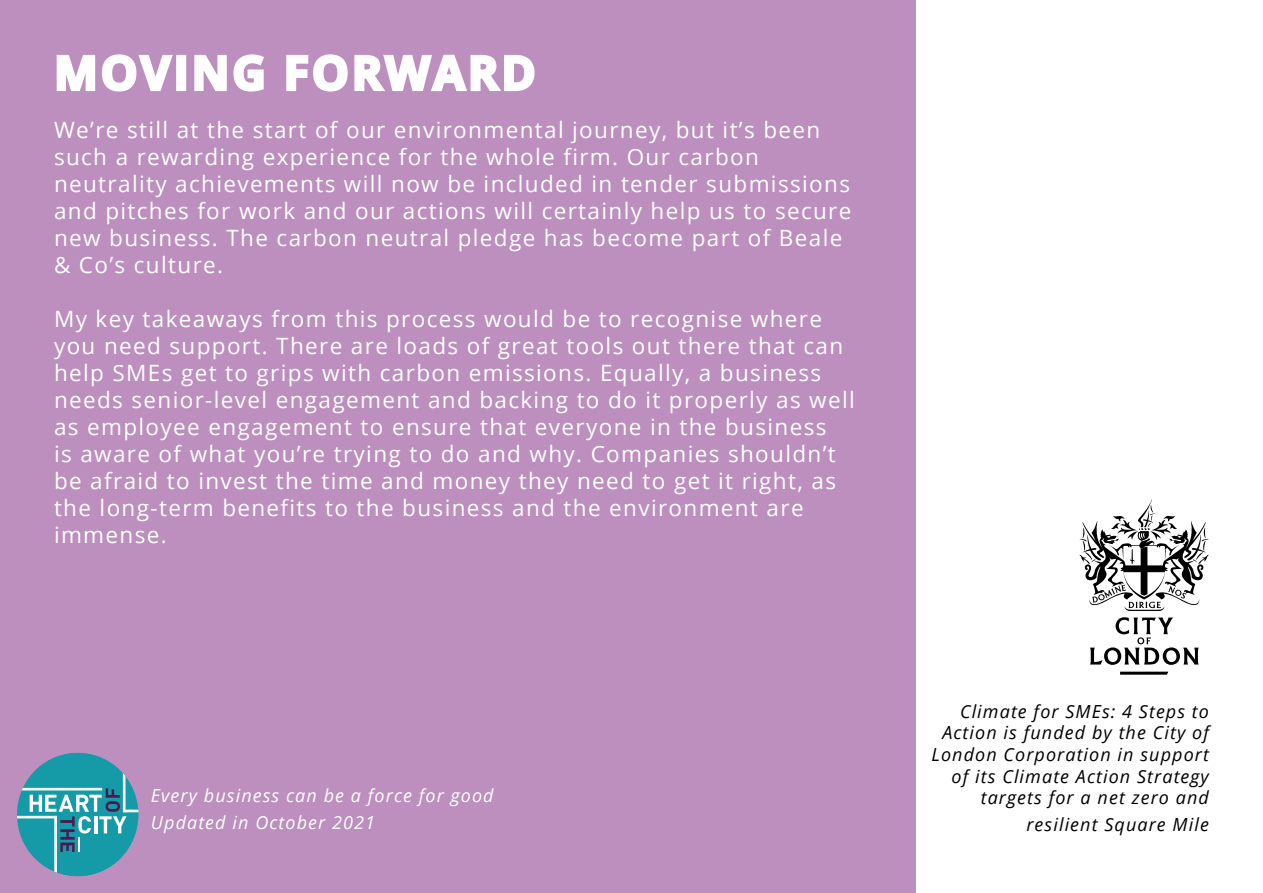
<style>
.page{position:relative;width:1263px;height:893px;background:#fff}
.page>*{position:absolute;margin:0;border:0;box-sizing:border-box;transform-origin:0 0}
.t1{font:700 46.5px "Open Sans";letter-spacing:.06em;color:#fff}
.t2{font:22.5px/27px "Open Sans";letter-spacing:.06em;color:#fff}
.t3{font:italic 18px/21.6px "Open Sans";letter-spacing:.06em;color:#000;text-align:right}
.t4{font:italic 18px/27px "Open Sans";letter-spacing:.06em;color:#fff}
</style>
<div class="page">
<div style="left:0;top:0;width:915px;height:893px;background:#bc8fbe"></div>
<svg style="left:17px;top:753px;width:121px;height:123px"></svg>
<svg style="left:56px;top:54px;width:117px;height:38px"></svg>
<div style="left:176px;top:55px;width:10px;height:36px;border:3px solid #fff"></div>
<svg style="left:194px;top:54px;width:70px;height:38px"></svg>
<svg style="left:286px;top:54px;width:249px;height:38px"></svg>
<svg style="left:1120px;top:672px;width:48px;height:3px"></svg>
<svg style="left:1090px;top:617px;width:109px;height:48px"></svg>
<svg style="left:1079px;top:499px;width:130px;height:112px"></svg>
<h1 class="t1" style="left:54px;top:40px;width:483px">MOVING FORWARD</h1>
<p class="t2" style="left:54px;top:116px;width:799px">We’re still at the start of our environmental journey, but it’s been such a rewarding experience for the whole firm. Our carbon neutrality achievements will now be included in tender submissions and pitches for work and our actions will certainly help us to secure new business. The carbon neutral pledge has become part of Beale &amp; Co’s culture.</p>
<p class="t2" style="left:54px;top:305px;width:802px">My key takeaways from this process would be to recognise where you need support. There are loads of great tools out there that can help SMEs get to grips with carbon emissions. Equally, a business needs senior-level engagement and backing to do it properly as well as employee engagement to ensure that everyone in the business<br>is aware of what you’re trying to do and why. Companies shouldn’t be afraid to invest the time and money they need to get it right, as the long-term benefits to the business and the environment are immense.</p>
<p class="t4" style="left:151px;top:782px;width:344px">Every business can be a force for good<br>Updated in October 2021</p>
<p class="t3" style="left:931px;top:700px;width:279px">Climate for SMEs: 4 Steps to<br>Action is funded by the City of<br>London Corporation in support of its Climate Action Strategy targets for a net zero and</p>
<p class="t3" style="left:1026px;top:813px;width:184px">resilient Square Mile</p>
</div>
